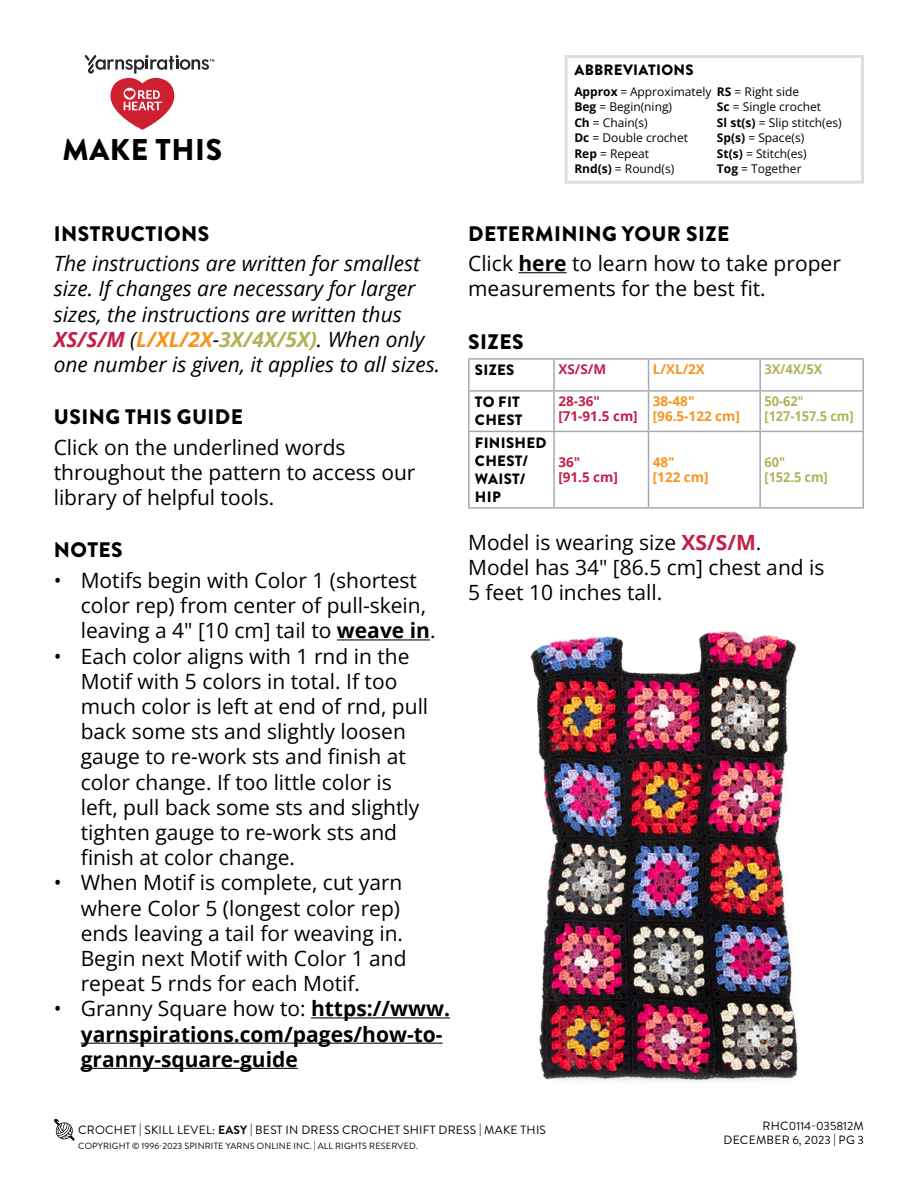
<style>
.page{position:relative;width:918px;height:1188px;background:#fff}
.page>*{position:absolute;margin:0;border:0;box-sizing:border-box;transform-origin:0 0}
.t1{font:900 30px "Brandon Grotesque";letter-spacing:.02em;color:#000}
.Body_-_Body_Text{font:21px/25.2px "Open Sans";color:#000}
.The_Instructions_are_written{font:italic 21px/25.2px "Open Sans";color:#000}
.t2{font:700 21px/25.2px "Open Sans";color:#000}
.Body_-_Headers{font:900 21px "Brandon Grotesque";letter-spacing:.02em;color:#000}
.Sizes_Table_-_Headers_Left_Align{font:900 15px/18px "Brandon Grotesque";letter-spacing:.02em;color:#000}
.Sizes_Table_-_Body_-_Left_Align{font:700 13.5px/15px "Open Sans";letter-spacing:-.005em;color:#b2b258;scale:.95 1}
.Sizes_Table_-_Body_-_Left_Align-2{font:700 13.5px/15px "Open Sans";color:#f7941e}
.Sizes_Table_-_Body_-_Left_Align-3{font:700 13.5px/15px "Open Sans";color:#c31f49}
.t3{font:12px/15.3px "Open Sans";color:#000}
.t4{font:12px "Brandon Grotesque";letter-spacing:.02em;color:#000}
.t5{font:12px "Brandon Grotesque";color:#000}
.t6{font:9px "Brandon Grotesque";letter-spacing:.02em;color:#000}
.s1{font-weight:700;color:#c31f49}
.s2{font-weight:700;color:#f7941e}
.s3{font-weight:700;color:#b2b258}
.s4{font-weight:700}
.s5{font-weight:400}
</style>
<div class="page">
<svg style="left:54px;top:1119px;width:21px;height:21px"></svg>
<img style="left:530px;top:631px;width:268px;height:450px">
<div style="left:565px;top:55px;width:299px;height:129px;border:3px solid #dcddde"></div>
<hr style="left:337px;top:639px;width:93px;height:1px;background:#000">
<hr style="left:311px;top:1017px;width:139px;height:1px;background:#000">
<hr style="left:81px;top:1043px;width:362px;height:1px;background:#000">
<hr style="left:81px;top:1068px;width:217px;height:1px;background:#000">
<hr style="left:519px;top:272px;width:48px;height:1px;background:#000">
<hr style="left:554px;top:358px;width:95px;height:2px;background:#a7a9ac">
<hr style="left:553px;top:360px;width:2px;height:30px;background:#a7a9ac">
<hr style="left:649px;top:358px;width:111px;height:2px;background:#a7a9ac">
<hr style="left:760px;top:358px;width:104px;height:2px;background:#a7a9ac">
<hr style="left:554px;top:390px;width:95px;height:2px;background:#a7a9ac">
<hr style="left:649px;top:390px;width:111px;height:2px;background:#a7a9ac">
<hr style="left:760px;top:390px;width:104px;height:2px;background:#a7a9ac">
<hr style="left:554px;top:507px;width:95px;height:2px;background:#a7a9ac">
<hr style="left:649px;top:507px;width:111px;height:2px;background:#a7a9ac">
<hr style="left:760px;top:507px;width:104px;height:2px;background:#a7a9ac">
<hr style="left:648px;top:360px;width:1px;height:30px;background:#a7a9ac">
<hr style="left:759px;top:360px;width:2px;height:30px;background:#a7a9ac">
<hr style="left:862px;top:360px;width:2px;height:30px;background:#a7a9ac">
<hr style="left:468px;top:390px;width:86px;height:2px;background:#a7a9ac">
<hr style="left:862px;top:392px;width:2px;height:39px;background:#a7a9ac">
<hr style="left:468px;top:431px;width:86px;height:1px;background:#a7a9ac">
<hr style="left:649px;top:431px;width:111px;height:1px;background:#a7a9ac">
<hr style="left:648px;top:432px;width:1px;height:75px;background:#a7a9ac">
<hr style="left:760px;top:431px;width:104px;height:1px;background:#a7a9ac">
<hr style="left:759px;top:432px;width:2px;height:75px;background:#a7a9ac">
<hr style="left:862px;top:432px;width:2px;height:75px;background:#a7a9ac">
<hr style="left:468px;top:358px;width:86px;height:2px;background:#a7a9ac">
<hr style="left:468px;top:360px;width:2px;height:30px;background:#a7a9ac">
<hr style="left:468px;top:392px;width:2px;height:39px;background:#a7a9ac">
<hr style="left:553px;top:392px;width:2px;height:39px;background:#a7a9ac">
<hr style="left:648px;top:392px;width:1px;height:39px;background:#a7a9ac">
<hr style="left:759px;top:392px;width:2px;height:39px;background:#a7a9ac">
<hr style="left:468px;top:432px;width:2px;height:75px;background:#a7a9ac">
<hr style="left:554px;top:431px;width:95px;height:1px;background:#a7a9ac">
<hr style="left:553px;top:432px;width:2px;height:75px;background:#a7a9ac">
<hr style="left:468px;top:507px;width:86px;height:2px;background:#a7a9ac">
<svg style="left:85px;top:55px;width:129px;height:75px"></svg>
<h1 class="t1" style="left:63px;top:129px;width:161px">MAKE THIS</h1>
<p class="Body_-_Headers" style="left:54px;top:218px;width:157px">INSTRUCTIONS</p>
<p class="The_Instructions_are_written" style="left:54px;top:250px;width:388px">The instructions are written for smallest size. If changes are necessary for larger sizes, the instructions are written thus <span class="s1">XS/S/M</span> (<span class="s2">L/XL/2X</span>-<span class="s3">3X/4X/5X)</span>. When only one number is given, it applies to all sizes.</p>
<p class="Body_-_Headers" style="left:54px;top:402px;width:191px">USING THIS GUIDE</p>
<p class="Body_-_Body_Text" style="left:54px;top:434px;width:363px">Click on the underlined words throughout the pattern to access our library of helpful tools.</p>
<p class="Body_-_Headers" style="left:54px;top:535px;width:70px">NOTES</p>
<p class="Body_-_Body_Text" style="left:81px;top:567px;width:356px;text-indent:-27px">• Motifs begin with Color 1 (shortest color rep) from center of pull-skein, leaving a 4" [10 cm] tail to <span class="s4">weave in</span>.</p>
<p class="Body_-_Body_Text" style="left:81px;top:643px;width:349px;text-indent:-27px">• Each color aligns with 1 rnd in the Motif with 5 colors in total. If too much color is left at end of rnd, pull back some sts and slightly loosen gauge to re-work sts and finish at color change. If too little color is left, pull back some sts and slightly tighten gauge to re-work sts and finish at color change.</p>
<p class="Body_-_Body_Text" style="left:81px;top:870px;width:327px;text-indent:-27px">• When Motif is complete, cut yarn where Color 5 (longest color rep) ends leaving a tail for weaving in.<br>Begin next Motif with Color 1 and repeat 5 rnds for each Motif.</p>
<p class="t2" style="left:81px;top:996px;width:371px;text-indent:-27px"><span class="s5">• Granny Square how to:</span> https://www. yarnspirations.com/pages/how-to&shy;granny-square-guide</p>
<p class="Sizes_Table_-_Headers_Left_Align" style="left:574px;top:61px;width:121px">ABBREVIATIONS</p>
<p class="t3" style="left:574px;top:84px;width:226px"><span class="s4">Approx</span> = Approximately <span class="s4">RS</span> = Right side<br><span class="s4">Beg</span> = Begin(ning)<br><span class="s4">Ch</span> = Chain(s)<br><span class="s4">Dc</span> = Double crochet<br><span class="s4">Rep</span> = Repeat<br><span class="s4">Rnd(s)</span> = Round(s)</p>
<p class="t3" style="left:717px;top:99px;width:126px"><span class="s4">Sc</span> = Single crochet<br><span class="s4">Sl st(s)</span> = Slip stitch(es)<br><span class="s4">Sp(s)</span> = Space(s)<br><span class="s4">St(s)</span> = Stitch(es)<br><span class="s4">Tog</span> = Together</p>
<p class="Body_-_Headers" style="left:468px;top:218px;width:263px">DETERMINING YOUR SIZE</p>
<p class="Body_-_Body_Text" style="left:468px;top:250px;width:374px">Click <span class="s4">here</span> to learn how to take proper measurements for the best fit.</p>
<p class="Body_-_Headers" style="left:468px;top:326px;width:57px">SIZES</p>
<p class="Sizes_Table_-_Headers_Left_Align" style="left:475px;top:361px;width:41px">SIZES</p>
<p class="Sizes_Table_-_Body_-_Left_Align-3" style="left:558px;top:361px;width:49px">XS/S/M</p>
<p class="Sizes_Table_-_Body_-_Left_Align-2" style="left:653px;top:361px;width:54px">L/XL/2X</p>
<p class="Sizes_Table_-_Body_-_Left_Align" style="left:765px;top:361px;width:62px">3X/4X/5X</p>
<p class="Sizes_Table_-_Headers_Left_Align" style="left:475px;top:393px;width:49px">TO FIT<br>CHEST</p>
<p class="Sizes_Table_-_Body_-_Left_Align-3" style="left:558px;top:393px;width:81px">28-36" [71-91.5 cm]</p>
<p class="Sizes_Table_-_Body_-_Left_Align-2" style="left:653px;top:393px;width:89px">38-48" [96.5-122 cm]</p>
<p class="Sizes_Table_-_Body_-_Left_Align" style="left:765px;top:393px;width:95px">50-62" [127-157.5 cm]</p>
<p class="Sizes_Table_-_Headers_Left_Align" style="left:475px;top:434px;width:73px">FINISHED<br>CHEST/<br>WAIST/<br>HIP</p>
<p class="Sizes_Table_-_Body_-_Left_Align" style="left:765px;top:455px;width:23px">60"</p>
<p class="Sizes_Table_-_Body_-_Left_Align" style="left:765px;top:470px;width:68px">[152.5 cm]</p>
<p class="Sizes_Table_-_Body_-_Left_Align-3" style="left:558px;top:455px;width:23px">36"</p>
<p class="Sizes_Table_-_Body_-_Left_Align-3" style="left:558px;top:470px;width:61px">[91.5 cm]</p>
<p class="Sizes_Table_-_Body_-_Left_Align-2" style="left:653px;top:455px;width:23px">48"</p>
<p class="Sizes_Table_-_Body_-_Left_Align-2" style="left:653px;top:470px;width:57px">[122 cm]</p>
<p class="Body_-_Body_Text" style="left:468px;top:529px;width:295px">Model is wearing size <span class="s1">XS/S/M</span>.</p>
<p class="Body_-_Body_Text" style="left:468px;top:554px;width:358px">Model has 34" [86.5 cm] chest and is<br>5 feet 10 inches tall.</p>
<p class="t4" style="left:78px;top:1122px;width:469px">CROCHET | SKILL LEVEL: <span class="s4">EASY</span> | BEST IN DRESS CROCHET SHIFT DRESS | MAKE THIS</p>
<p class="t6" style="left:78px;top:1140px;width:341px">COPYRIGHT © 1996-2023 SPINRITE YARNS ONLINE INC. | ALL RIGHTS RESERVED.</p>
<p class="t5" style="left:763px;top:1117px;width:103px">RHC0114-035812M</p>
<p class="t4" style="left:723px;top:1132px;width:19px">DECEMBER</p>
<p class="t4" style="left:792px;top:1132px;width:73px">6, 2023 | PG 3</p>
</div>
